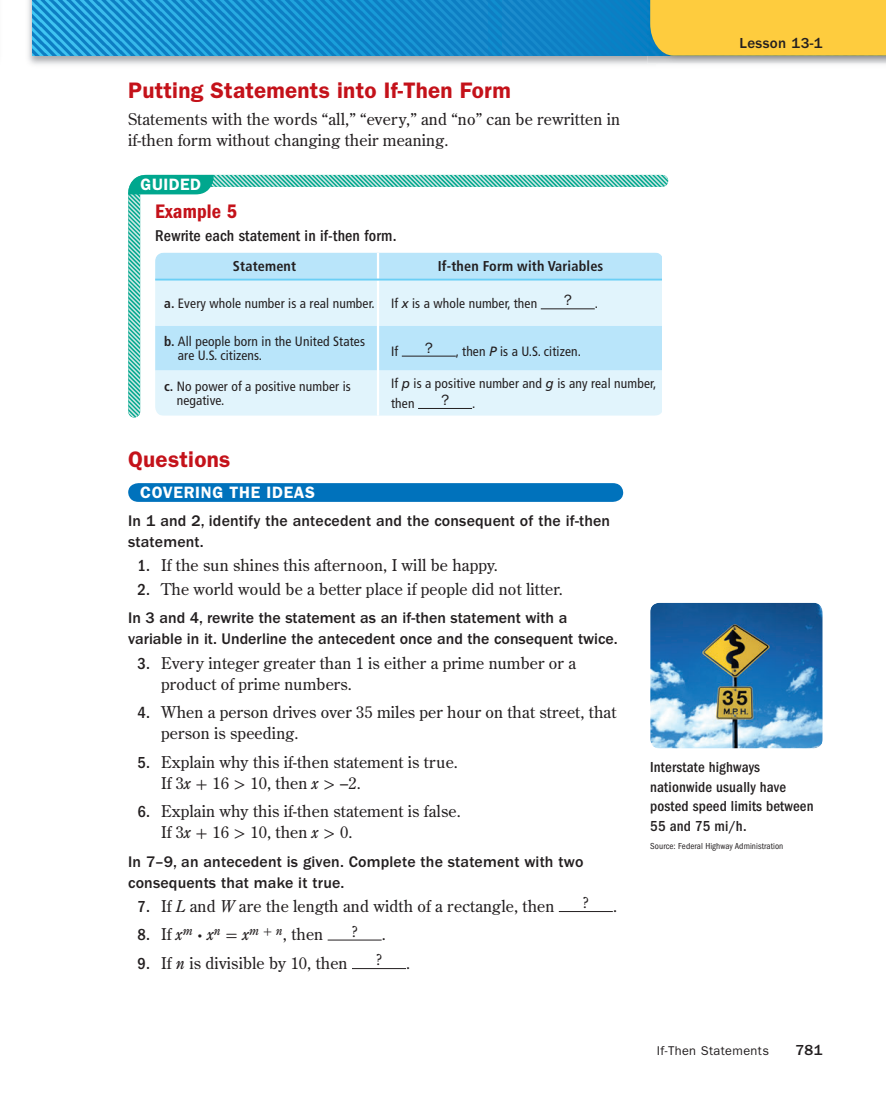
<style>
.page{position:relative;width:886px;height:1102px;background:#fff}
.page>*{position:absolute;margin:0;border:0;box-sizing:border-box;transform-origin:0 0}
.t1{font:600 22.5px "ITC Franklin Gothic Std";letter-spacing:.01em;color:#c4121a}
.t2{font:20.25px "ITC Franklin Gothic Std Dm Cd";letter-spacing:.01em;color:#c4121a}
.t3{font:600 16.5px "ITC Franklin Gothic Std";letter-spacing:.04em;color:#fff}
.t4{font:16.2px/21px "Century Old Style Std";letter-spacing:.01em;color:#231f20}
.t5{font:500 condensed 16.2px "ITC Franklin Gothic Std";letter-spacing:.01em;color:#231f20}
.t6{font:500 15.9px/21px "ITC Franklin Gothic Std";letter-spacing:.01em;color:#231f20}
.t7{font:500 condensed 15px/19.5px "ITC Franklin Gothic Std";letter-spacing:.01em;color:#231f20}
.t8{font:500 15px "ITC Franklin Gothic Std";letter-spacing:.025em;color:#231f20}
.t9{font:15px "ITC Franklin Gothic Std";color:#231f20}
.t10{font:15px "Century Old Style Std";color:#231f20}
.t11{font:700 condensed 14.25px "Frutiger LT Std";letter-spacing:.01em;color:#231f20}
.t12{font:condensed 13.5px/13.5px "Frutiger LT Std";letter-spacing:.01em;color:#231f20}
.t13{font:12.75px "ITC Franklin Gothic Std";letter-spacing:.03em;color:#231f20}
.t14{font:condensed 9px "ITC Franklin Gothic Std";letter-spacing:.01em;color:#231f20}
.s1{font-weight:700}
.s2{font-style:italic;font-stretch:normal}
.s3{font-family:"ITC Franklin Gothic Std";font-weight:500;font-stretch:condensed;font-size:16.5px}
.s4{font-style:italic}
.s5{font-family:"Uni Math"}
</style>
<div class="page">
<img style="left:28px;top:0;width:628px;height:65px">
<img style="left:33px;top:0;width:614px;height:56px">
<img style="left:647px;top:0;width:239px;height:64px">
<svg style="left:128px;top:483px;width:495px;height:19px;background:#0574bd"></svg>
<hr style="left:559px;top:911px;width:54px;height:1px;background:#231f20">
<hr style="left:328px;top:939px;width:54px;height:1px;background:#231f20">
<hr style="left:352px;top:968px;width:54px;height:1px;background:#231f20">
<img style="left:128px;top:175px;width:540px;height:242px">
<svg style="left:128px;top:175px;width:86px;height:19px;background:#12ad96"></svg>
<img style="left:650px;top:602px;width:173px;height:146px;border-radius:9px">
<div style="left:650px;top:0;width:236px;height:56px;background:#fecc3e"></div>
<p class="t1" style="left:128px;top:83px;width:384px">Putting Statements into If-Then Form</p>
<p class="t4" style="left:128px;top:110px;width:493px">Statements with the words “all,” “every,” and “no” can be rewritten in if-then form without changing their meaning.</p>
<p class="t3" style="left:141px;top:179px;width:62px">GUIDED</p>
<p class="t2" style="left:155px;top:204px;width:83px">Example 5</p>
<p class="t5" style="left:155px;top:229px;width:243px">Rewrite each statement in if-then form.</p>
<p class="t11" style="left:233px;top:260px;width:65px">Statement</p>
<p class="t11" style="left:438px;top:260px;width:167px">If-then Form with Variables</p>
<p class="t12" style="left:164px;top:297px;width:374px"><span class="s1">a.</span> Every whole number is a real number. If <span class="s2">x</span> is a whole number, then</p>
<p class="t9" style="left:564px;top:295px;width:10px">?</p>
<p class="t12" style="left:595px;top:298px;width:5px">.</p>
<p class="t12" style="left:178px;top:336px;width:189px;text-indent:-14px"><span class="s1">b.</span> All people born in the United States are U.S. citizens.</p>
<p class="t12" style="left:391px;top:345px;width:9px">If</p>
<p class="t9" style="left:425px;top:342px;width:10px">?</p>
<p class="t12" style="left:456px;top:345px;width:127px">, then <span class="s2">P</span> is a U.S. citizen.</p>
<p class="t12" style="left:177px;top:381px;width:176px;text-indent:-12px"><span class="s1">c.</span> No power of a positive number is negative.</p>
<p class="t12" style="left:391px;top:375px;width:267px;line-height:19.5px">If <span class="s2">p</span> is a positive number and <span class="s2">g</span> is any real number, then</p>
<p class="t9" style="left:441px;top:395px;width:10px">?</p>
<p class="t12" style="left:472px;top:397px;width:5px">.</p>
<p class="t8" style="left:740px;top:38px;width:85px">Lesson 13-1</p>
<p class="t1" style="left:128px;top:452px;width:104px">Questions</p>
<p class="t3" style="left:140px;top:487px;width:176px">COVERING THE IDEAS</p>
<p class="t6" style="left:128px;top:511px;width:484px">In 1 and 2, identify the antecedent and the consequent of the if-then statement.</p>
<p class="t4" style="left:138px;top:555px;width:362px"><span class="s3">1.</span> If the sun shines this afternoon, I will be happy.</p>
<p class="t4" style="left:138px;top:579px;width:427px"><span class="s3">2.</span> The world would be a better place if people did not litter.</p>
<p class="t6" style="left:128px;top:609px;width:491px">In 3 and 4, rewrite the statement as an if-then statement with a variable in it. Underline the antecedent once and the consequent twice.</p>
<p class="t4" style="left:161px;top:653px;width:416px;text-indent:-24px"><span class="s3">3.</span> Every integer greater than 1 is either a prime number or a product of prime numbers.</p>
<p class="t4" style="left:161px;top:702px;width:457px;text-indent:-24px"><span class="s3">4.</span> When a person drives over 35 miles per hour on that street, that person is speeding.</p>
<p class="t4" style="left:161px;top:752px;width:298px;text-indent:-24px"><span class="s3">5.</span> Explain why this if-then statement is true.<br>If 3<span class="s4">x</span> <span class="s5">+</span> 16 <span class="s5">&gt;</span> 10, then <span class="s4">x</span> <span class="s5">&gt;</span> –2.</p>
<p class="t4" style="left:161px;top:801px;width:301px;text-indent:-24px"><span class="s3">6.</span> Explain why this if-then statement is false.<br>If 3<span class="s4">x</span> <span class="s5">+</span> 16 <span class="s5">&gt;</span> 10, then <span class="s4">x</span> <span class="s5">&gt;</span> 0.</p>
<p class="t6" style="left:128px;top:852px;width:457px">In 7–9, an antecedent is given. Complete the statement with two consequents that make it true.</p>
<p class="t4" style="left:138px;top:896px;width:418px"><span class="s3">7.</span> If <span class="s4">L</span> and <span class="s4">W</span> are the length and width of a rectangle, then</p>
<p class="t10" style="left:583px;top:896px;width:7px">?</p>
<p class="t4" style="left:613px;top:896px;width:6px">.</p>
<p class="t4" style="left:138px;top:924px;width:187px"><span class="s3">8.</span> If <span class="s4">x</span><sup>m</sup> <span class="s5">·</span> <span class="s4">x</span><sup>n</sup> <span class="s5">=</span> <span class="s4">x</span><sup>m</sup> <sup>+</sup> <sup>n</sup>, then</p>
<p class="t10" style="left:352px;top:924px;width:7px">?</p>
<p class="t4" style="left:382px;top:924px;width:6px">.</p>
<p class="t4" style="left:138px;top:953px;width:212px"><span class="s3">9.</span> If <span class="s4">n</span> is divisible by 10, then</p>
<p class="t10" style="left:376px;top:953px;width:7px">?</p>
<p class="t4" style="left:406px;top:953px;width:6px">.</p>
<p class="t7" style="left:650px;top:758px;width:165px">Interstate highways nationwide usually have posted speed limits between<br>55 and 75 mi/h.</p>
<p class="t14" style="left:650px;top:842px;width:135px">Source: Federal Highway Administration</p>
<p class="t13" style="left:657px;top:1046px;width:114px">If-Then Statements</p>
<p class="t8" style="left:795px;top:1044px;width:29px">781</p>
</div>
